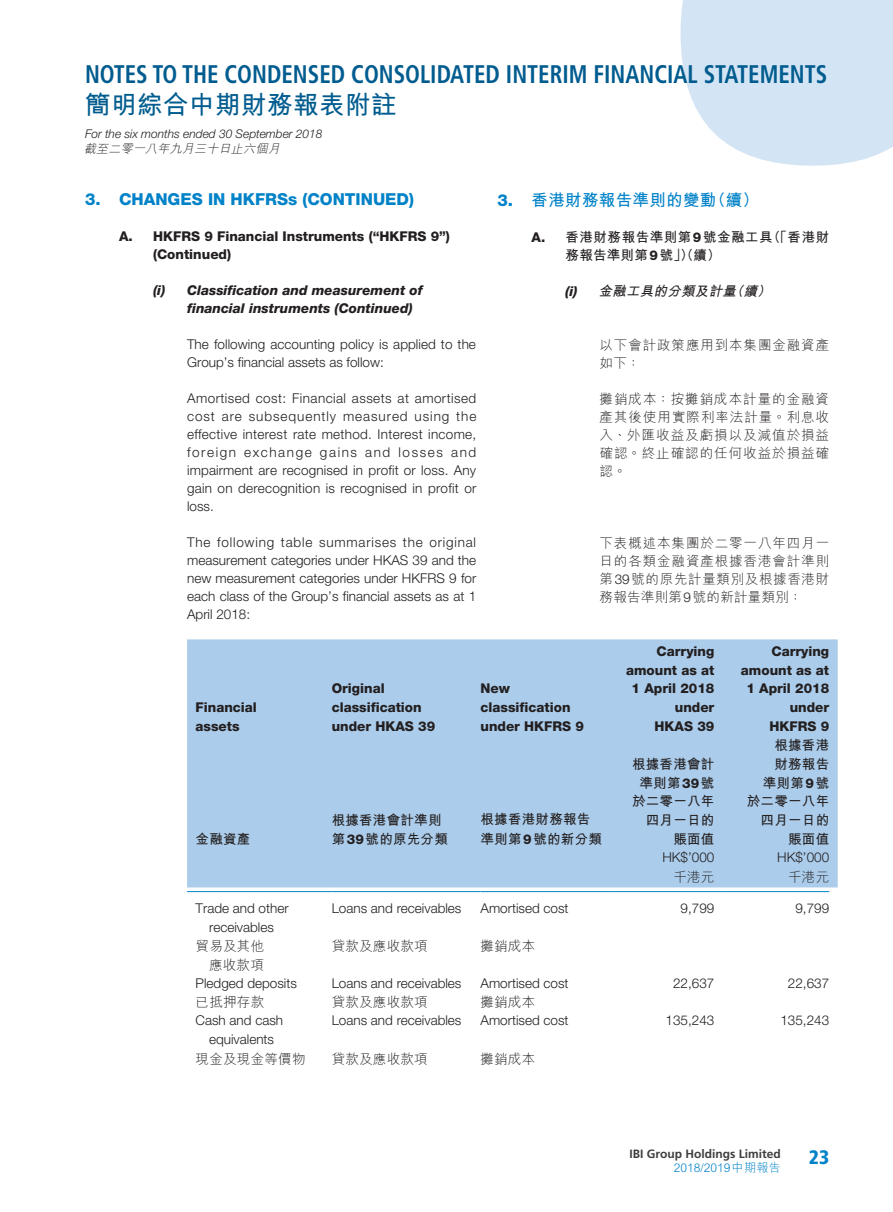
<style>
.page{position:relative;width:893px;height:1212px;background:#fff}
.page>*{position:absolute;margin:0;border:0;box-sizing:border-box;transform-origin:0 0}
.t1{font:700 condensed 25.5px "Frutiger LT Std";color:#005c8f;scale:.9 1}
.t2{font:700 25.5px "M Hei HK";letter-spacing:.02em;color:#005c8f}
.t3{font:900 condensed 19.5px "Frutiger LT Std";color:#0082c8}
._01_H1_E{font:800 16.5px "Helvetica Neue LT Std";color:#0082c8}
._001_H1_C{font:700 16.5px "M Hei HK";letter-spacing:.02em;color:#0082c8}
._00_txt_E{font:300 13.5px/18px "Helvetica Neue LT Std";letter-spacing:.005em;color:#231f20;text-align:justify}
._50_Table_txt{font:300 13.5px "Helvetica Neue LT Std";color:#231f20}
._50_Table_txt-2{font:800 13.5px/18.8px "Helvetica Neue LT Std";color:#231f20}
._000_txt_C{font:300 13.5px/18px "M Hei HK";letter-spacing:.065em;color:#231f20;text-align:justify}
._50_Table_txt-3{font:700 13.5px "M Hei HK";letter-spacing:.02em;color:#231f20}
._02_H2_E{font:italic 800 13.5px/18px "Helvetica Neue LT Std";color:#231f20}
._50_Table_txt-4{font:300 13.5px "M Hei HK";letter-spacing:.02em;color:#231f20}
._02_H2_E-2{font:800 13.5px/18px "Helvetica Neue LT Std";color:#231f20}
._002_H2_C{font:700 13.5px/18px "M Hei HK";letter-spacing:.04em;color:#231f20}
._002_H2_C-2{font:italic 700 13.5px "M Hei HK";color:#231f20}
.t4{font:italic 300 12px "Helvetica Neue LT Std";letter-spacing:-.005em;color:#231f20}
.t5{font:700 12px "Frutiger LT Std";color:#3e3e3f}
.t6{font:italic 300 12px "M Hei HK";color:#231f20}
.t7{font:300 12px "M Hei HK";color:#0082c8}
.s1{font-family:"Helvetica Neue LT Std";font-weight:800}
.s2{font-family:"Helvetica Neue LT Std"}
</style>
<div class="page">
<div style="left:187px;top:639px;width:651px;height:248px;background:#abccea"></div>
<hr style="left:187px;top:891px;width:145px;height:1px;background:#0082c8">
<hr style="left:332px;top:891px;width:148px;height:1px;background:#0082c8">
<hr style="left:480px;top:891px;width:128px;height:1px;background:#0082c8">
<hr style="left:608px;top:891px;width:115px;height:1px;background:#0082c8">
<hr style="left:723px;top:891px;width:106px;height:1px;background:#0082c8">
<svg style="left:680px;top:0;width:213px;height:166px;background:#d7e6f5"></svg>
<h1 class="t1" style="left:85px;top:59px;width:826px">NOTES TO THE CONDENSED CONSOLIDATED INTERIM FINANCIAL STATEMENTS</h1>
<h1 class="t2" style="left:85px;top:86px;width:313px">簡明綜合中期財務報表附註</h1>
<p class="t4" style="left:85px;top:127px;width:239px">For the six months ended 30 September 2018</p>
<p class="t6" style="left:84px;top:143px;width:200px">截至二零一八年九月三十日止六個月</p>
<p class="_01_H1_E" style="left:85px;top:189px;width:330px">3. CHANGES IN HKFRSs (CONTINUED)</p>
<p class="_02_H2_E-2" style="left:153px;top:227px;width:298px;text-indent:-34px">A. HKFRS 9 Financial Instruments (“HKFRS 9”) (Continued)</p>
<p class="_02_H2_E" style="left:187px;top:281px;width:237px;text-indent:-34px">(i) Classification and measurement of financial instruments (Continued)</p>
<p class="_00_txt_E" style="left:187px;top:335px;width:290px">The following accounting policy is applied to the<br>Group’s financial assets as follow:</p>
<p class="_00_txt_E" style="left:187px;top:389px;width:291px">Amortised cost: Financial assets at amortised cost are subsequently measured using the effective interest rate method. Interest income, foreign exchange gains and losses and impairment are recognised in profit or loss. Any gain on derecognition is recognised in profit or loss.</p>
<p class="_00_txt_E" style="left:187px;top:533px;width:291px">The following table summarises the original measurement categories under HKAS 39 and the new measurement categories under HKFRS 9 for each class of the Group’s financial assets as at 1<br>April 2018:</p>
<p class="_001_H1_C" style="left:497px;top:188px;width:263px"><span class="s1">3.</span> 香港財務報告準則的變動（續）</p>
<p class="_002_H2_C" style="left:565px;top:227px;width:265px;text-indent:-34px"><span class="s1">A.</span> 香港財務報告準則第<span class="s1">9</span>號金融工具（「香港財務報告準則第<span class="s1">9</span>號」）（續）</p>
<p class="_002_H2_C-2" style="left:564px;top:281px;width:211px"><span class="s1">(i)</span> 金融工具的分類及計量（續）</p>
<p class="_000_txt_C" style="left:600px;top:336px;width:231px">以下會計政策應用到本集團金融資產如下：</p>
<p class="_000_txt_C" style="left:600px;top:390px;width:231px">攤銷成本：按攤銷成本計量的金融資產其後使用實際利率法計量。利息收入、外匯收益及虧損以及減值於損益確認。終止確認的任何收益於損益確認。</p>
<p class="_000_txt_C" style="left:600px;top:534px;width:231px">下表概述本集團於二零一八年四月一日的各類金融資產根據香港會計準則第<span class="s2">39</span>號的原先計量類別及根據香港財務報告準則第<span class="s2">9</span>號的新計量類別：</p>
<p class="_50_Table_txt-2" style="left:196px;top:698px;width:63px">Financial</p>
<p class="_50_Table_txt-2" style="left:196px;top:717px;width:46px">assets</p>
<p class="_50_Table_txt-3" style="left:196px;top:829px;width:56px">金融資產</p>
<p class="_50_Table_txt" style="left:196px;top:900px;width:95px">Trade and other</p>
<p class="_50_Table_txt" style="left:209px;top:918px;width:66px">receivables</p>
<p class="_50_Table_txt-4" style="left:196px;top:939px;width:70px">貿易及其他</p>
<p class="_50_Table_txt-4" style="left:209px;top:958px;width:56px">應收款項</p>
<p class="_50_Table_txt-2" style="left:332px;top:679px;width:55px">Original</p>
<p class="_50_Table_txt-2" style="left:332px;top:698px;width:92px">classification</p>
<p class="_50_Table_txt-2" style="left:332px;top:717px;width:105px">under HKAS 39</p>
<p class="_50_Table_txt-3" style="left:332px;top:810px;width:111px">根據香港會計準則</p>
<p class="_50_Table_txt-3" style="left:332px;top:829px;width:118px">第<span class="s1">39</span>號的原先分類</p>
<p class="_50_Table_txt-2" style="left:480px;top:679px;width:31px">New</p>
<p class="_50_Table_txt-2" style="left:480px;top:698px;width:105px">classification under HKFRS 9</p>
<p class="_50_Table_txt-3" style="left:480px;top:810px;width:111px">根據香港財務報告</p>
<p class="_50_Table_txt-3" style="left:480px;top:829px;width:123px">準則第<span class="s1">9</span>號的新分類</p>
<p class="_50_Table_txt-2" style="left:657px;top:642px;width:59px">Carrying</p>
<p class="_50_Table_txt-2" style="left:626px;top:660px;width:90px">amount as at</p>
<p class="_50_Table_txt-2" style="left:632px;top:679px;width:84px">1 April 2018</p>
<p class="_50_Table_txt-2" style="left:675px;top:698px;width:41px">under</p>
<p class="_50_Table_txt-2" style="left:655px;top:717px;width:61px">HKAS 39</p>
<p class="_50_Table_txt-3" style="left:632px;top:754px;width:84px">根據香港會計</p>
<p class="_50_Table_txt-3" style="left:639px;top:773px;width:76px">準則第<span class="s1">39</span>號</p>
<p class="_50_Table_txt-3" style="left:632px;top:792px;width:84px">於二零一八年</p>
<p class="_50_Table_txt-3" style="left:646px;top:810px;width:70px">四月一日的</p>
<p class="_50_Table_txt-3" style="left:673px;top:829px;width:43px">賬面值</p>
<p class="_50_Table_txt-2" style="left:771px;top:642px;width:59px">Carrying</p>
<p class="_50_Table_txt-2" style="left:741px;top:660px;width:90px">amount as at</p>
<p class="_50_Table_txt-2" style="left:746px;top:679px;width:84px">1 April 2018</p>
<p class="_50_Table_txt-2" style="left:790px;top:698px;width:41px">under</p>
<p class="_50_Table_txt-2" style="left:769px;top:717px;width:61px">HKFRS 9</p>
<p class="_50_Table_txt-3" style="left:774px;top:735px;width:56px">根據香港</p>
<p class="_50_Table_txt-3" style="left:774px;top:754px;width:56px">財務報告</p>
<p class="_50_Table_txt-3" style="left:763px;top:773px;width:68px">準則第<span class="s1">9</span>號</p>
<p class="_50_Table_txt-3" style="left:747px;top:792px;width:84px">於二零一八年</p>
<p class="_50_Table_txt-3" style="left:761px;top:810px;width:70px">四月一日的</p>
<p class="_50_Table_txt-3" style="left:788px;top:829px;width:43px">賬面值</p>
<p class="_50_Table_txt" style="left:662px;top:849px;width:54px">HK$’000</p>
<p class="_50_Table_txt" style="left:777px;top:849px;width:54px">HK$’000</p>
<p class="_50_Table_txt-4" style="left:673px;top:869px;width:43px">千港元</p>
<p class="_50_Table_txt-4" style="left:788px;top:869px;width:43px">千港元</p>
<p class="_50_Table_txt" style="left:332px;top:900px;width:131px">Loans and receivables</p>
<p class="_50_Table_txt" style="left:480px;top:900px;width:90px">Amortised cost</p>
<p class="_50_Table_txt" style="left:681px;top:900px;width:35px">9,799</p>
<p class="_50_Table_txt" style="left:795px;top:900px;width:35px">9,799</p>
<p class="_50_Table_txt-4" style="left:332px;top:939px;width:98px">貸款及應收款項</p>
<p class="_50_Table_txt-4" style="left:480px;top:939px;width:56px">攤銷成本</p>
<p class="_50_Table_txt" style="left:196px;top:975px;width:103px">Pledged deposits</p>
<p class="_50_Table_txt" style="left:332px;top:975px;width:131px">Loans and receivables</p>
<p class="_50_Table_txt" style="left:480px;top:975px;width:90px">Amortised cost</p>
<p class="_50_Table_txt" style="left:673px;top:975px;width:43px">22,637</p>
<p class="_50_Table_txt" style="left:788px;top:975px;width:43px">22,637</p>
<p class="_50_Table_txt-4" style="left:196px;top:995px;width:70px">已抵押存款</p>
<p class="_50_Table_txt-4" style="left:332px;top:995px;width:98px">貸款及應收款項</p>
<p class="_50_Table_txt-4" style="left:480px;top:995px;width:56px">攤銷成本</p>
<p class="_50_Table_txt" style="left:196px;top:1012px;width:89px">Cash and cash</p>
<p class="_50_Table_txt" style="left:209px;top:1031px;width:67px">equivalents</p>
<p class="_50_Table_txt" style="left:332px;top:1012px;width:131px">Loans and receivables</p>
<p class="_50_Table_txt" style="left:480px;top:1012px;width:90px">Amortised cost</p>
<p class="_50_Table_txt" style="left:666px;top:1012px;width:50px">135,243</p>
<p class="_50_Table_txt" style="left:780px;top:1012px;width:50px">135,243</p>
<p class="_50_Table_txt-4" style="left:196px;top:1052px;width:111px">現金及現金等價物</p>
<p class="_50_Table_txt-4" style="left:332px;top:1052px;width:98px">貸款及應收款項</p>
<p class="_50_Table_txt-4" style="left:480px;top:1052px;width:56px">攤銷成本</p>
<p class="t5" style="left:629px;top:1146px;width:153px">IBI Group Holdings Limited</p>
<p class="t7" style="left:674px;top:1161px;width:108px">2018/2019中期報告</p>
<h2 class="t3" style="left:809px;top:1145px;width:22px">23</h2>
</div>
